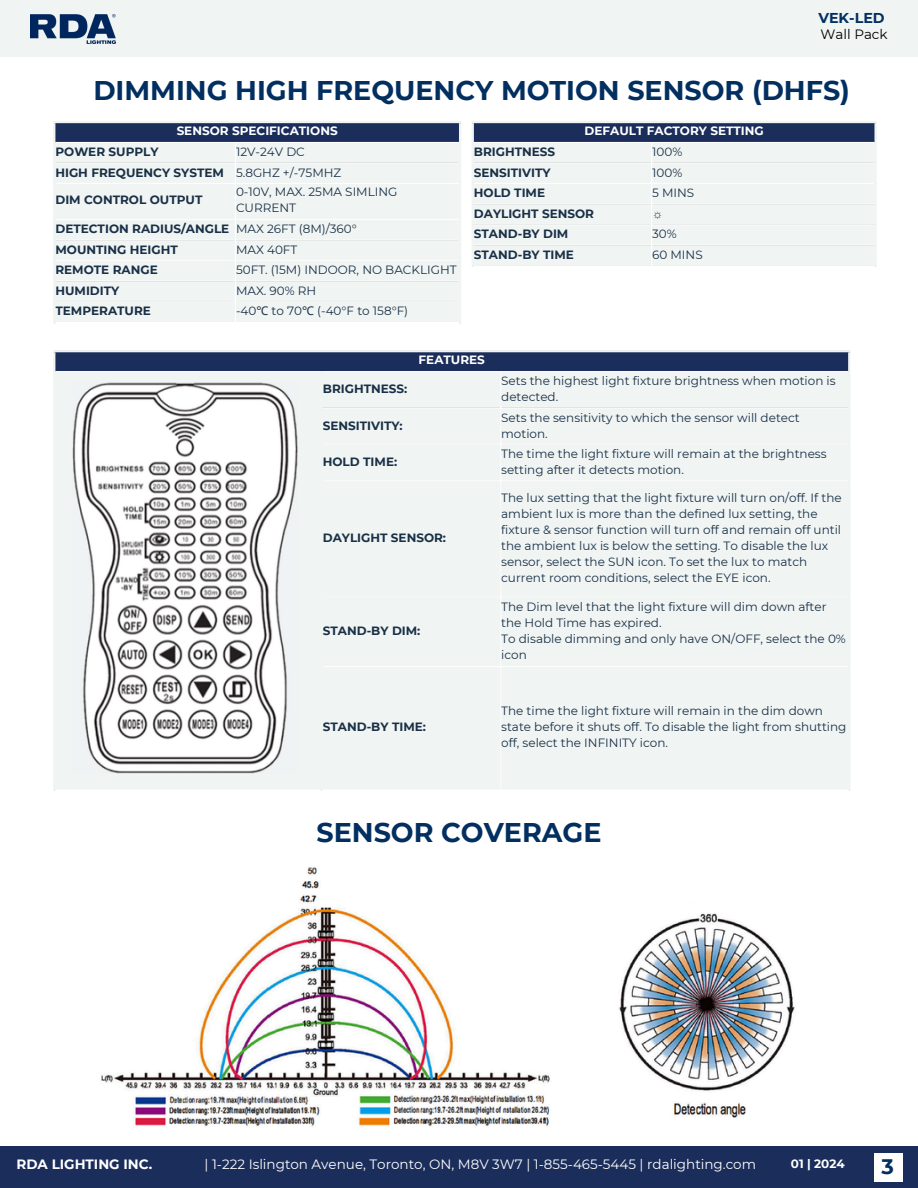
<style>
.page{position:relative;width:918px;height:1188px;background:#fff}
.page>*{position:absolute;margin:0;border:0;box-sizing:border-box;transform-origin:0 0}
.t1{font:700 27px "Montserrat";color:#022f60}
.t2{font:700 21px "Montserrat";color:#022f60}
.t3{font:700 14.25px "Montserrat";color:#022f60}
.t4{font:13.5px "Montserrat";color:#fff}
.t5{font:700 13.5px "Montserrat";color:#fff}
.t6{font:13.5px "Montserrat";color:#000}
.t7{font:12px/16px "Montserrat";color:#193046}
.t8{font:700 12px "Montserrat";color:#193046}
.t9{font:700 12px "Montserrat";color:#fff}
.t10{font:12px "Liberation Serif";color:#193046}
.s1{font-family:"Noto Sans"}
</style>
<div class="page">
<div style="left:0;top:0;width:918px;height:57px;background:#f0f4f3"></div>
<div style="left:0;top:1146px;width:918px;height:42px;background:#1b2d5b"></div>
<div style="left:875px;top:1153px;width:28px;height:28px;background:#fff"></div>
<div style="left:54px;top:122px;width:406px;height:21px;background:#1b2d5b"></div>
<div style="left:55px;top:143px;width:404px;height:179px;background:#f0f4f3"></div>
<hr style="left:235px;top:143px;width:1px;height:179px;background:#fff">
<hr style="left:55px;top:142px;width:404px;height:1px;background:#fff">
<hr style="left:55px;top:162px;width:404px;height:2px;background:#fff">
<hr style="left:55px;top:183px;width:404px;height:1px;background:#fff">
<hr style="left:55px;top:219px;width:404px;height:1px;background:#fff">
<hr style="left:55px;top:240px;width:404px;height:1px;background:#fff">
<hr style="left:55px;top:260px;width:404px;height:1px;background:#fff">
<hr style="left:55px;top:281px;width:404px;height:1px;background:#fff">
<hr style="left:55px;top:301px;width:404px;height:1px;background:#fff">
<hr style="left:53px;top:123px;width:2px;height:200px;background:#f0f4f3">
<hr style="left:459px;top:123px;width:2px;height:200px;background:#f0f4f3">
<hr style="left:53px;top:121px;width:408px;height:2px;background:#f0f3f4">
<div style="left:473px;top:122px;width:403px;height:21px;background:#1b2d5b"></div>
<div style="left:474px;top:143px;width:400px;height:122px;background:#f0f4f3"></div>
<hr style="left:651px;top:143px;width:1px;height:122px;background:#fff">
<hr style="left:474px;top:142px;width:400px;height:1px;background:#fff">
<hr style="left:474px;top:162px;width:400px;height:2px;background:#fff">
<hr style="left:474px;top:183px;width:400px;height:1px;background:#fff">
<hr style="left:474px;top:204px;width:400px;height:1px;background:#fff">
<hr style="left:474px;top:224px;width:400px;height:1px;background:#fff">
<hr style="left:474px;top:245px;width:400px;height:1px;background:#fff">
<hr style="left:472px;top:123px;width:2px;height:143px;background:#f0f4f3">
<hr style="left:874px;top:123px;width:3px;height:143px;background:#f0f4f3">
<hr style="left:472px;top:121px;width:405px;height:2px;background:#f0f3f4">
<img style="left:101px;top:867px;width:694px;height:260px">
<div style="left:54px;top:351px;width:796px;height:21px;background:#1b2d5b"></div>
<div style="left:55px;top:372px;width:793px;height:417px;background:#f0f4f3"></div>
<hr style="left:500px;top:372px;width:1px;height:417px;background:#fff">
<hr style="left:55px;top:371px;width:793px;height:1px;background:#fff">
<hr style="left:323px;top:407px;width:525px;height:2px;background:#fff">
<hr style="left:323px;top:444px;width:525px;height:1px;background:#fff">
<hr style="left:323px;top:480px;width:525px;height:1px;background:#fff">
<hr style="left:323px;top:597px;width:525px;height:1px;background:#fff">
<hr style="left:323px;top:666px;width:525px;height:1px;background:#fff">
<hr style="left:53px;top:352px;width:2px;height:438px;background:#f0f4f3">
<hr style="left:321px;top:371px;width:2px;height:419px;background:#f0f4f3">
<hr style="left:848px;top:352px;width:2px;height:438px;background:#f0f4f3">
<hr style="left:53px;top:350px;width:797px;height:2px;background:#f0f3f4">
<img style="left:73px;top:382px;width:225px;height:392px">
<img style="left:31px;top:14px;width:84px;height:29px">
<p class="t3" style="left:818px;top:9px;width:68px">VEK-LED</p>
<p class="t6" style="left:821px;top:26px;width:69px">Wall Pack</p>
<h3 class="t1" style="left:93px;top:74px;width:758px">DIMMING HIGH FREQUENCY MOTION SENSOR (DHFS)</h3>
<p class="t9" style="left:177px;top:124px;width:163px">SENSOR SPECIFICATIONS</p>
<h2 class="t8" style="left:55px;top:144px;width:105px">POWER SUPPLY</h2>
<h3 class="t7" style="left:236px;top:144px;width:70px">12V-24V DC</h3>
<h1 class="t8" style="left:55px;top:165px;width:170px">HIGH FREQUENCY SYSTEM</h1>
<p class="t7" style="left:236px;top:164px;width:107px">5.8GHZ +/-75MHZ</p>
<p class="t8" style="left:55px;top:192px;width:148px">DIM CONTROL OUTPUT</p>
<p class="t7" style="left:236px;top:184px;width:163px">0-10V, MAX. 25MA SIMLING<br>CURRENT</p>
<p class="t8" style="left:55px;top:221px;width:175px">DETECTION RADIUS/ANGLE</p>
<p class="t7" style="left:236px;top:221px;width:122px">MAX 26FT (8M)/360°</p>
<p class="t8" style="left:55px;top:242px;width:124px">MOUNTING HEIGHT</p>
<p class="t7" style="left:236px;top:241px;width:63px">MAX 40FT</p>
<p class="t8" style="left:55px;top:262px;width:104px">REMOTE RANGE</p>
<p class="t7" style="left:236px;top:262px;width:222px">50FT. (15M) INDOOR, NO BACKLIGHT</p>
<p class="t8" style="left:55px;top:283px;width:65px">HUMIDITY</p>
<p class="t7" style="left:236px;top:282px;width:82px">MAX. 90% RH</p>
<p class="t8" style="left:55px;top:304px;width:97px">TEMPERATURE</p>
<p class="t7" style="left:236px;top:303px;width:174px">-40<span class="s1">℃</span> to 70<span class="s1">℃</span> (-40°F to 158°F)</p>
<p class="t9" style="left:585px;top:124px;width:181px">DEFAULT FACTORY SETTING</p>
<p class="t8" style="left:474px;top:144px;width:83px">BRIGHTNESS</p>
<p class="t7" style="left:652px;top:144px;width:32px">100%</p>
<p class="t8" style="left:474px;top:165px;width:78px">SENSITIVITY</p>
<p class="t7" style="left:652px;top:164px;width:32px">100%</p>
<p class="t8" style="left:474px;top:185px;width:73px">HOLD TIME</p>
<p class="t7" style="left:652px;top:185px;width:44px">5 MINS</p>
<p class="t8" style="left:474px;top:206px;width:122px">DAYLIGHT SENSOR</p>
<p class="t10" style="left:652px;top:207px;width:12px">☼</p>
<p class="t8" style="left:474px;top:227px;width:96px">STAND-BY DIM</p>
<p class="t7" style="left:652px;top:226px;width:26px">30%</p>
<p class="t8" style="left:474px;top:247px;width:102px">STAND-BY TIME</p>
<p class="t7" style="left:652px;top:246px;width:52px">60 MINS</p>
<p class="t9" style="left:419px;top:353px;width:68px">FEATURES</p>
<p class="t8" style="left:323px;top:382px;width:86px">BRIGHTNESS:</p>
<p class="t7" style="left:501px;top:373px;width:336px">Sets the highest light fixture brightness when motion is detected.</p>
<p class="t8" style="left:323px;top:418px;width:81px">SENSITIVITY:</p>
<p class="t7" style="left:501px;top:409px;width:300px">Sets the sensitivity to which the sensor will detect motion.</p>
<p class="t8" style="left:323px;top:454px;width:76px">HOLD TIME:</p>
<p class="t7" style="left:501px;top:446px;width:327px">The time the light fixture will remain at the brightness setting after it detects motion.</p>
<p class="t8" style="left:323px;top:531px;width:125px">DAYLIGHT SENSOR:</p>
<p class="t8" style="left:323px;top:623px;width:99px">STAND-BY DIM:</p>
<p class="t8" style="left:323px;top:720px;width:105px">STAND-BY TIME:</p>
<p class="t7" style="left:501px;top:490px;width:342px">The lux setting that the light fixture will turn on/off. If the ambient lux is more than the defined lux setting, the fixture &amp; sensor function will turn off and remain off until the ambient lux is below the setting. To disable the lux sensor, select the SUN icon. To set the lux to match current room conditions, select the EYE icon.</p>
<p class="t7" style="left:501px;top:599px;width:327px">The Dim level that the light fixture will dim down after the Hold Time has expired.</p>
<p class="t7" style="left:501px;top:631px;width:346px">To disable dimming and only have ON/OFF, select the 0% icon</p>
<p class="t7" style="left:501px;top:703px;width:347px">The time the light fixture will remain in the dim down state before it shuts off. To disable the light from shutting off, select the INFINITY icon.</p>
<p class="t1" style="left:317px;top:816px;width:286px">SENSOR COVERAGE</p>
<p class="t5" style="left:17px;top:1156px;width:137px">RDA LIGHTING INC.</p>
<p class="t4" style="left:205px;top:1156px;width:553px">| 1-222 Islington Avenue, Toronto, ON, M8V 3W7 | 1-855-465-5445 | rdalighting.com</p>
<h1 class="t9" style="left:791px;top:1156px;width:55px">01 | 2024</h1>
<h2 class="t2" style="left:882px;top:1154px;width:14px">3</h2>
</div>
